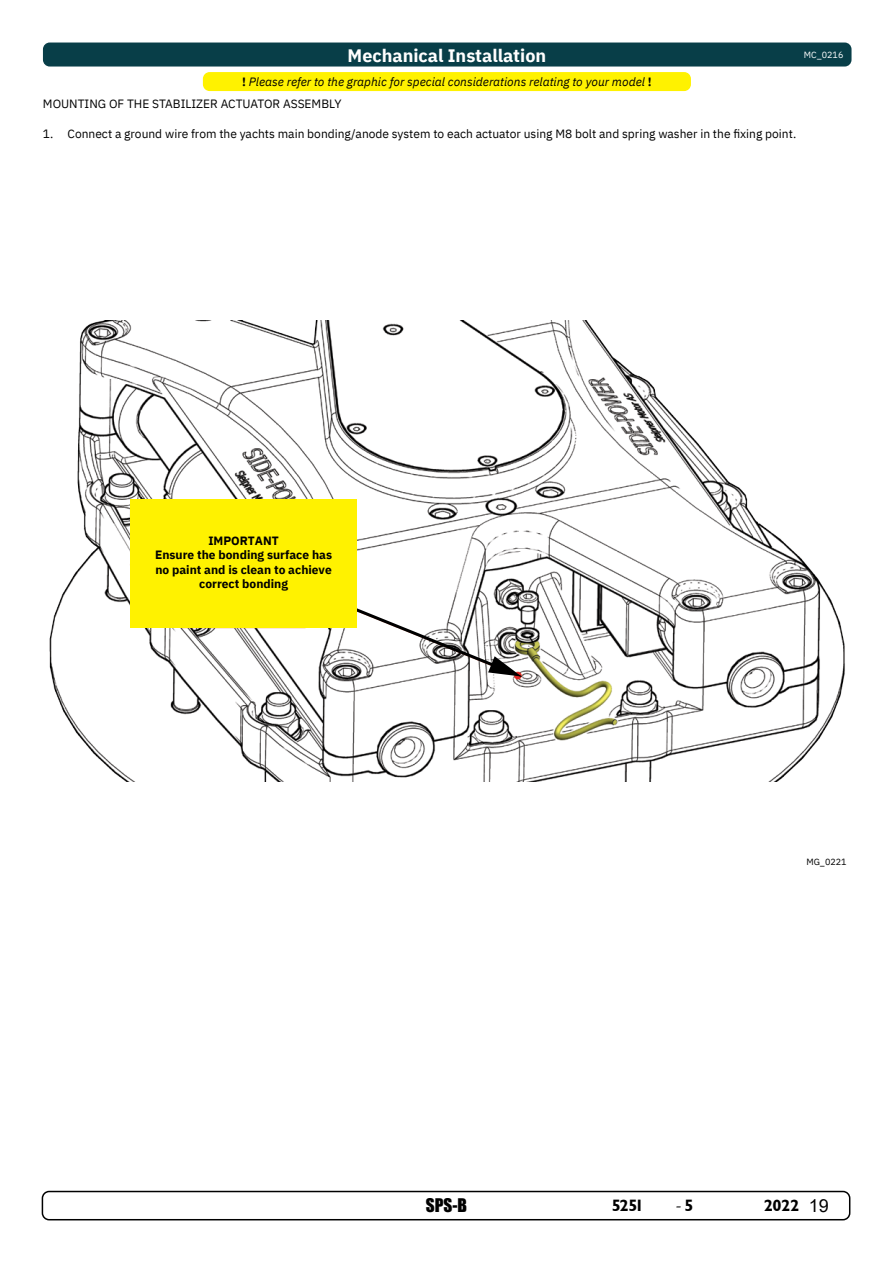
<style>
.page{position:relative;width:893px;height:1263px;background:#fff}
.page>*{position:absolute;margin:0;border:0;box-sizing:border-box;transform-origin:0 0}
.t1{font:700 18px "IBM Plex Sans";color:#fff}
.t2{font:18px "Minion Pro";color:#000}
.t3{font:17.25px "Impact";color:#000}
.t4{font:16.5px "Garrison Sans BOLD";letter-spacing:-.03em;color:#000}
.t5{font:12px "IBM Plex Sans";color:#000}
.t6{font:700 12px/14.4px "IBM Plex Sans";color:#000;text-align:center}
.t7{font:italic 12px "IBM Plex Sans";color:#000}
.t8{font:9px "IBM Plex Sans";color:#000}
.t9{font:9px "IBM Plex Sans";color:#fff}
.s1{font-weight:700;font-style:normal}
.s2{font-family:"Garrison Sans BOLD";font-size:16.5px}
.s3{font-family:"Arial";font-size:18px}
</style>
<div class="page">
<div style="left:42px;top:1191px;width:808px;height:29px;border:2px solid #000;border-radius:7px"></div>
<img style="left:49px;top:320px;width:796px;height:462px">
<svg style="left:345px;top:603px;width:177px;height:73px"></svg>
<div style="left:130px;top:499px;width:226px;height:129px;background:#fff200"></div>
<div style="left:43px;top:43px;width:808px;height:24px;background:#083e48;border-radius:7px"></div>
<div style="left:203px;top:72px;width:488px;height:19px;background:#fff200;border-radius:7px"></div>
<p class="t1" style="left:348px;top:41px;width:200px">Mechanical Installation</p>
<p class="t7" style="left:242px;top:73px;width:411px"><span class="s1">!</span> Please refer to the graphic for special considerations relating to your model <span class="s1">!</span></p>
<p class="t5" style="left:43px;top:94px;width:300px">MOUNTING OF THE STABILIZER ACTUATOR ASSEMBLY</p>
<p class="t5" style="left:43px;top:124px;width:755px">1. Connect a ground wire from the yachts main bonding/anode system to each actuator using M8 bolt and spring washer in the fixing point.</p>
<p class="t9" style="left:804px;top:48px;width:41px">MC_0216</p>
<p class="t6" style="left:155px;top:532px;width:178px">IMPORTANT<br>Ensure the bonding surface has no paint and is clean to achieve correct bonding</p>
<p class="t8" style="left:806px;top:854px;width:42px">MG_0221</p>
<h2 class="t3" style="left:426px;top:1192px;width:43px">SPS-B</h2>
<h3 class="t4" style="left:612px;top:1196px;width:34px">5251</h3>
<h1 class="t2" style="left:675px;top:1193px;width:20px">-<span class="s2">5</span></h1>
<h3 class="t4" style="left:764px;top:1196px;width:66px">2022 <span class="s3">19</span></h3>
</div>
